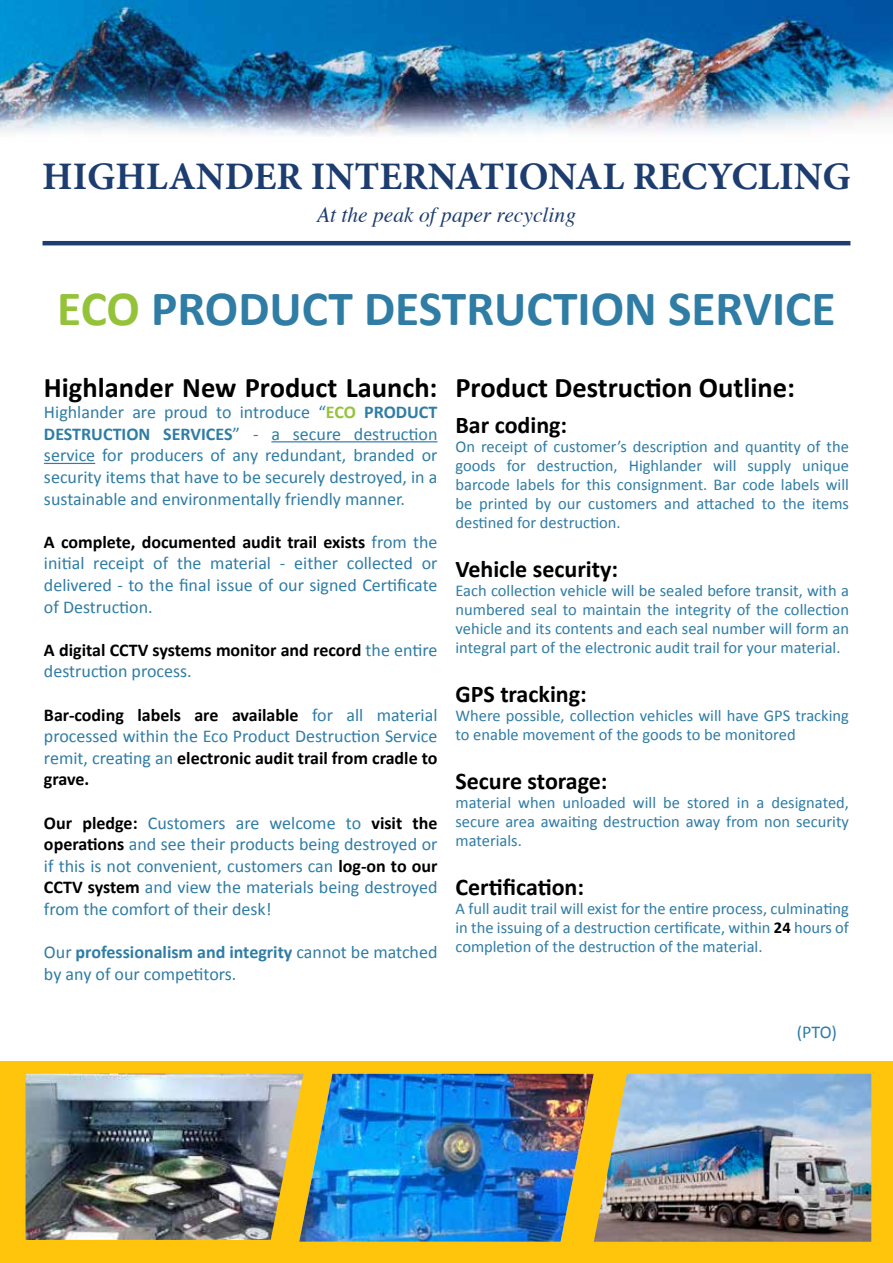
<style>
.page{position:relative;width:893px;height:1263px;background:#fff}
.page>*{position:absolute;margin:0;border:0;box-sizing:border-box;transform-origin:0 0}
.t1{font:700 49.5px "Calibri";color:#2f7ca5}
.t2{font:700 39px "Minion Pro";color:#1d3d70}
.t3{font:700 28.5px "Calibri";color:#000}
.t4{font:700 24px "Calibri";color:#000}
.t5{font:italic 21.45px "Times";color:#1d3d70}
.t6{font:18px/21.6px "Calibri";color:#2f7ca5;text-align:justify}
.t7{font:700 18px/21.6px "Calibri";color:#000}
.t8{font:16.5px/18.9px "Calibri";color:#2f7ca5;text-align:justify}
.s1{color:#94c33a}
.s2{font-weight:700;color:#94c33a}
.s3{font-weight:700}
.s4{font-weight:700;color:#000}
.s5{font-weight:400;color:#2f7ca5}
</style>
<div class="page">
<div style="left:0;top:1062px;width:893px;height:201px;background:#ffc40c"></div>
<img style="left:26px;top:1074px;width:273px;height:166px">
<img style="left:299px;top:1074px;width:572px;height:168px">
<img style="left:0;top:0;width:893px;height:137px">
<hr style="left:43px;top:241px;width:807px;height:4px;background:#1d3d70">
<hr style="left:271px;top:441px;width:166px;height:1px;background:#2f7ca5">
<hr style="left:44px;top:463px;width:51px;height:1px;background:#2f7ca5">
<h2 class="t2" style="left:42px;top:149px;width:810px">HIGHLANDER INTERNATIONAL RECYCLING</h2>
<p class="t5" style="left:317px;top:196px;width:261px">At the peak of paper recycling</p>
<h1 class="t1" style="left:57px;top:277px;width:780px"><span class="s1">ECO</span> PRODUCT DESTRUCTION SERVICE</h1>
<h3 class="t3" style="left:44px;top:369px;width:395px">Highlander New Product Launch:</h3>
<p class="t6" style="left:44px;top:401px;width:395px">Highlander are proud to introduce “<span class="s2">ECO</span> <span class="s3">PRODUCT DESTRUCTION SERVICES</span>” - a secure destruction service for producers of any redundant, branded or security items that have to be securely destroyed, in a sustainable and environmentally friendly manner.</p>
<p class="t6" style="left:44px;top:531px;width:395px"><span class="s4">A complete, documented audit trail exists</span> from the initial receipt of the material - either collected or delivered - to the final issue of our signed Certificate of Destruction.</p>
<p class="t7" style="left:44px;top:639px;width:395px">A digital CCTV systems monitor and record <span class="s5">the entire destruction process.</span></p>
<p class="t6" style="left:44px;top:704px;width:395px"><span class="s4">Bar-coding labels are available</span> for all material processed within the Eco Product Destruction Service remit, creating an <span class="s4">electronic audit trail from cradle to grave.</span></p>
<p class="t6" style="left:44px;top:812px;width:395px"><span class="s4">Our pledge:</span> Customers are welcome to <span class="s4">visit the operations</span> and see their products being destroyed or if this is not convenient, customers can <span class="s4">log-on to our CCTV system</span> and view the materials being destroyed from the comfort of their desk!</p>
<p class="t6" style="left:44px;top:941px;width:395px">Our <span class="s3">professionalism and integrity</span> cannot be matched by any of our competitors.</p>
<h3 class="t3" style="left:455px;top:369px;width:341px">Product Destruction Outline:</h3>
<h3 class="t4" style="left:455px;top:409px;width:113px">Bar coding:</h3>
<p class="t8" style="left:455px;top:437px;width:395px">On receipt of customer’s description and quantity of the goods for destruction, Highlander will supply unique barcode labels for this consignment. Bar code labels will be printed by our customers and attached to the items destined for destruction.</p>
<h3 class="t4" style="left:455px;top:553px;width:164px">Vehicle security:</h3>
<p class="t8" style="left:455px;top:581px;width:395px">Each collection vehicle will be sealed before transit, with a numbered seal to maintain the integrity of the collection vehicle and its contents and each seal number will form an integral part of the electronic audit trail for your material.</p>
<h3 class="t4" style="left:455px;top:679px;width:133px">GPS tracking:</h3>
<p class="t8" style="left:455px;top:706px;width:395px">Where possible, collection vehicles will have GPS tracking to enable movement of the goods to be monitored</p>
<h3 class="t4" style="left:455px;top:766px;width:154px">Secure storage:</h3>
<p class="t8" style="left:455px;top:793px;width:395px">material when unloaded will be stored in a designated, secure area awaiting destruction away from non security materials.</p>
<h3 class="t4" style="left:455px;top:872px;width:130px">Certification:</h3>
<p class="t8" style="left:455px;top:899px;width:395px">A full audit trail will exist for the entire process, culminating in the issuing of a destruction certificate, within <span class="s4">24</span> hours of completion of the destruction of the material.</p>
<p class="t6" style="left:797px;top:1022px;width:42px">(PTO)</p>
</div>
